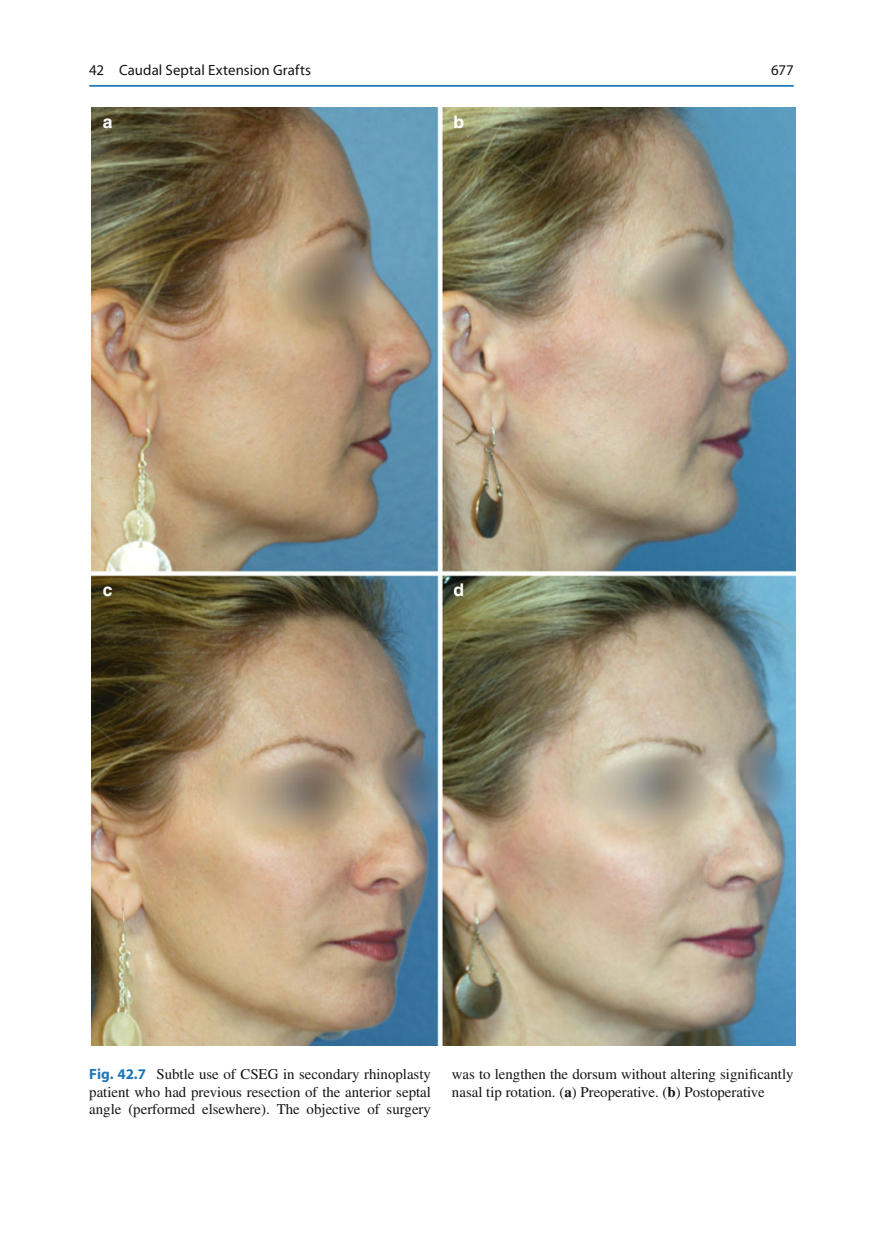
<style>
.page{position:relative;width:883px;height:1260px;background:#fff}
.page>*{position:absolute;margin:0;border:0;box-sizing:border-box;transform-origin:0 0}
.t1{font:700 17.5px "Helvetica";color:#fff}
.t2{font:14.88px/17.5px "Times";color:#131413;text-align:justify}
.t3{font:14.88px "Myriad";letter-spacing:.005em;color:#131413}
.s1{font-family:"Myriad";font-weight:700;color:#1f77b9}
.s2{font-weight:700}
</style>
<div class="page">
<hr style="left:89px;top:85px;width:705px;height:2px;background:#1f77b9">
<img style="left:91px;top:107px;width:705px;height:939px">
<p class="t3" style="left:89px;top:64px;width:223px">42 Caudal Septal Extension Grafts</p>
<p class="t3" style="left:771px;top:64px;width:24px">677</p>
<p class="t1" style="left:103px;top:112px;width:11px">a</p>
<p class="t1" style="left:453px;top:112px;width:12px">b</p>
<p class="t1" style="left:103px;top:579px;width:11px">c</p>
<p class="t1" style="left:453px;top:579px;width:12px">d</p>
<p class="t2" style="left:89px;top:1067px;width:343px"><span class="s1">Fig. 42.7</span> Subtle use of CSEG in secondary rhinoplasty patient who had previous resection of the anterior septal angle (performed elsewhere). The objective of surgery</p>
<p class="t2" style="left:452px;top:1067px;width:343px">was to lengthen the dorsum without altering signi fi cantly nasal tip rotation. ( <span class="s2">a</span> ) Preoperative. ( <span class="s2">b</span> ) Postoperative</p>
</div>
